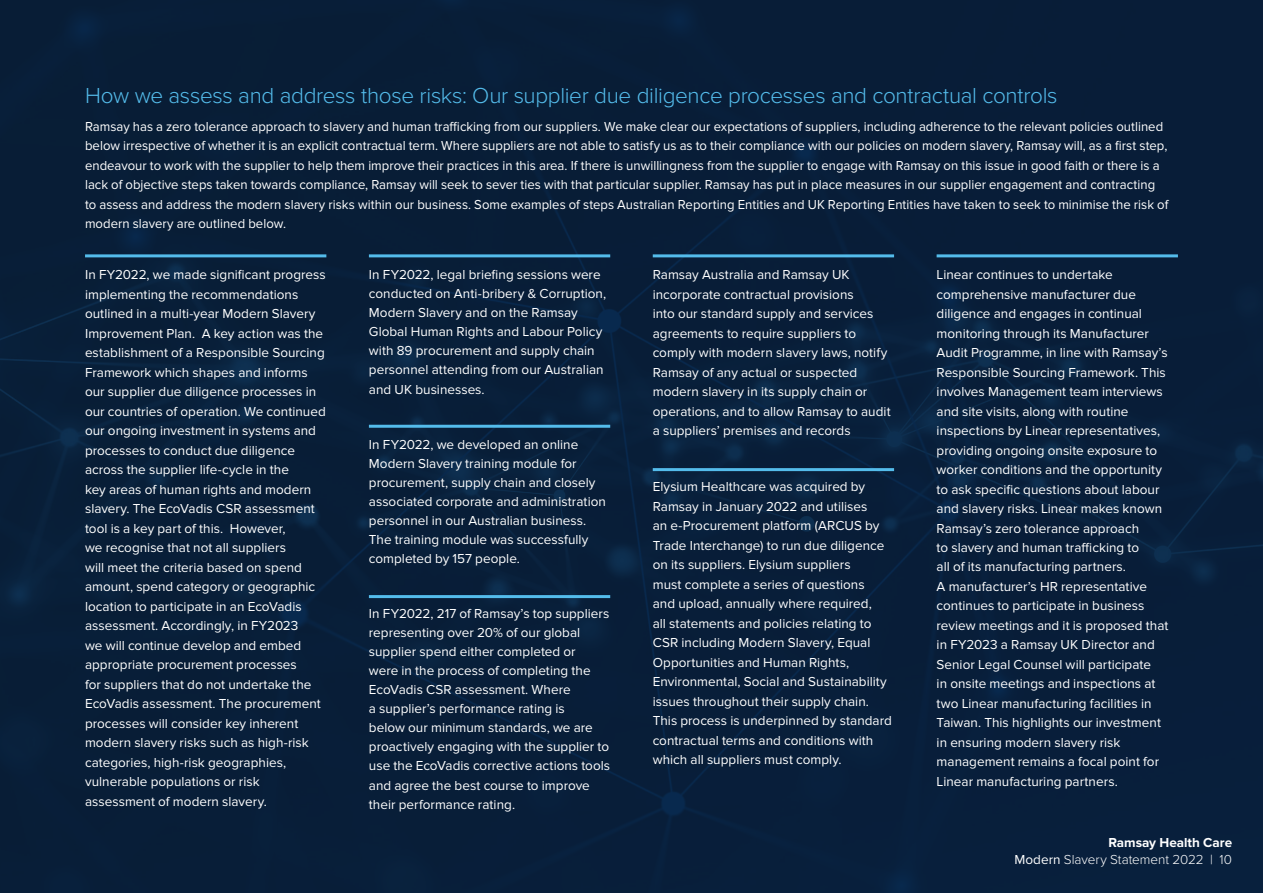
<style>
.page{position:relative;width:1263px;height:893px;background:#081e38}
.page>*{position:absolute;margin:0;border:0;box-sizing:border-box;transform-origin:0 0}
.t1{font:300 22.5px "Proxima Nova";letter-spacing:-.015em;color:#54bceb}
.t2{font:13.5px/19.5px "Proxima Nova";color:#fff}
.t3{font:300 13.5px/16.5px "Proxima Nova";color:#fff;text-align:right}
.s1{font-weight:700}
.s2{font-weight:400}
</style>
<div class="page">
<hr style="left:85px;top:254px;width:241px;height:3px;background:#54bceb">
<hr style="left:369px;top:254px;width:241px;height:3px;background:#54bceb">
<hr style="left:369px;top:425px;width:241px;height:3px;background:#54bceb">
<hr style="left:653px;top:254px;width:241px;height:3px;background:#54bceb">
<hr style="left:936px;top:254px;width:242px;height:3px;background:#54bceb">
<hr style="left:653px;top:468px;width:241px;height:3px;background:#54bceb">
<hr style="left:369px;top:595px;width:241px;height:3px;background:#54bceb">
<h1 class="t1" style="left:85px;top:82px;width:974px">How we assess and address those risks: Our supplier due diligence processes and contractual controls</h1>
<p class="t2" style="left:85px;top:117px;width:1085px">Ramsay has a zero tolerance approach to slavery and human trafficking from our suppliers. We make clear our expectations of suppliers, including adherence to the relevant policies outlined below irrespective of whether it is an explicit contractual term. Where suppliers are not able to satisfy us as to their compliance with our policies on modern slavery, Ramsay will, as a first step, endeavour to work with the supplier to help them improve their practices in this area. If there is unwillingness from the supplier to engage with Ramsay on this issue in good faith or there is a lack of objective steps taken towards compliance, Ramsay will seek to sever ties with that particular supplier. Ramsay has put in place measures in our supplier engagement and contracting to assess and address the modern slavery risks within our business. Some examples of steps Australian Reporting Entities and UK Reporting Entities have taken to seek to minimise the risk of modern slavery are outlined below.</p>
<p class="t2" style="left:85px;top:265px;width:242px">In FY2022, we made significant progress implementing the recommendations outlined in a multi-year Modern Slavery Improvement Plan. A key action was the establishment of a Responsible Sourcing Framework which shapes and informs our supplier due diligence processes in our countries of operation. We continued our ongoing investment in systems and processes to conduct due diligence across the supplier life-cycle in the<br>key areas of human rights and modern slavery. The EcoVadis CSR assessment tool is a key part of this. However,<br>we recognise that not all suppliers<br>will meet the criteria based on spend amount, spend category or geographic location to participate in an EcoVadis assessment. Accordingly, in FY2023<br>we will continue develop and embed appropriate procurement processes<br>for suppliers that do not undertake the EcoVadis assessment. The procurement processes will consider key inherent modern slavery risks such as high-risk categories, high-risk geographies, vulnerable populations or risk assessment of modern slavery.</p>
<p class="t2" style="left:369px;top:265px;width:239px;line-height:19px">In FY2022, legal briefing sessions were conducted on Anti-bribery &amp; Corruption, Modern Slavery and on the Ramsay Global Human Rights and Labour Policy with 89 procurement and supply chain personnel attending from our Australian and UK businesses.</p>
<p class="t2" style="left:937px;top:265px;width:233px">Linear continues to undertake comprehensive manufacturer due diligence and engages in continual monitoring through its Manufacturer Audit Programme, in line with Ramsay’s Responsible Sourcing Framework. This involves Management team interviews and site visits, along with routine inspections by Linear representatives, providing ongoing onsite exposure to worker conditions and the opportunity to ask specific questions about labour and slavery risks. Linear makes known Ramsay’s zero tolerance approach<br>to slavery and human trafficking to<br>all of its manufacturing partners.<br>A manufacturer’s HR representative continues to participate in business review meetings and it is proposed that in FY2023 a Ramsay UK Director and Senior Legal Counsel will participate<br>in onsite meetings and inspections at two Linear manufacturing facilities in Taiwan. This highlights our investment in ensuring modern slavery risk management remains a focal point for Linear manufacturing partners.</p>
<p class="t2" style="left:653px;top:265px;width:239px">Ramsay Australia and Ramsay UK incorporate contractual provisions<br>into our standard supply and services agreements to require suppliers to comply with modern slavery laws, notify Ramsay of any actual or suspected modern slavery in its supply chain or operations, and to allow Ramsay to audit a suppliers’ premises and records</p>
<p class="t2" style="left:369px;top:435px;width:238px;line-height:19px">In FY2022, we developed an online Modern Slavery training module for procurement, supply chain and closely associated corporate and administration personnel in our Australian business.<br>The training module was successfully completed by 157 people.</p>
<p class="t2" style="left:653px;top:477px;width:241px">Elysium Healthcare was acquired by Ramsay in January 2022 and utilises<br>an e-Procurement platform (ARCUS by Trade Interchange) to run due diligence on its suppliers. Elysium suppliers<br>must complete a series of questions<br>and upload, annually where required,<br>all statements and policies relating to CSR including Modern Slavery, Equal Opportunities and Human Rights, Environmental, Social and Sustainability issues throughout their supply chain.<br>This process is underpinned by standard contractual terms and conditions with which all suppliers must comply.</p>
<p class="t2" style="left:369px;top:604px;width:243px;line-height:19px">In FY2022, 217 of Ramsay’s top suppliers representing over 20% of our global supplier spend either completed or<br>were in the process of completing the EcoVadis CSR assessment. Where<br>a supplier’s performance rating is<br>below our minimum standards, we are proactively engaging with the supplier to use the EcoVadis corrective actions tools and agree the best course to improve their performance rating.</p>
<p class="t3" style="left:1014px;top:834px;width:219px"><span class="s1">Ramsay Health Care<br></span><span class="s2">Modern</span> Slavery Statement 2022 | 10</p>
</div>
